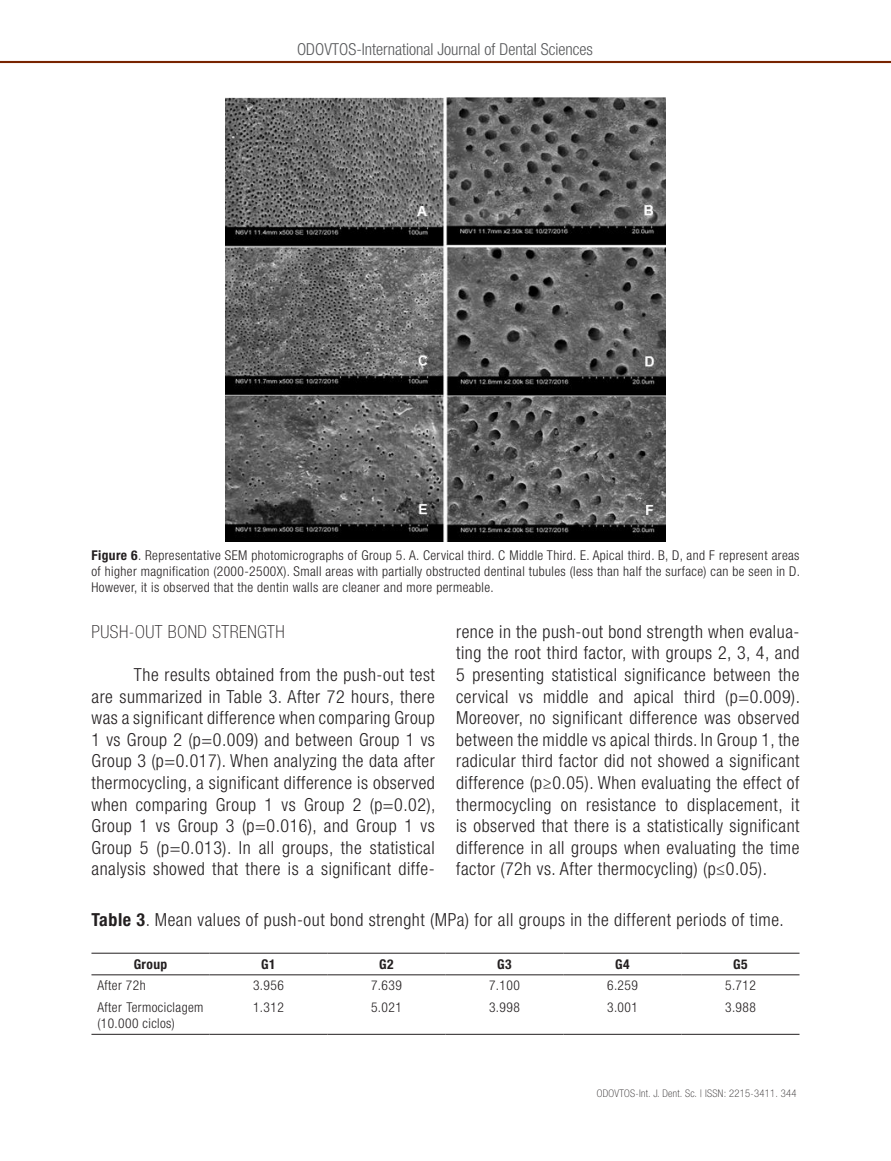
<style>
.page{position:relative;width:891px;height:1161px;background:#fff}
.page>*{position:absolute;margin:0;border:0;box-sizing:border-box;transform-origin:0 0}
.Texto_general_con_sa{font:300 condensed 18px/21.6px "Helvetica Neue LT Std";letter-spacing:.03em;color:#231f20;text-align:justify}
.Texto_general_sin_sa{font:300 condensed 18px "Helvetica Neue LT Std";letter-spacing:.03em;color:#231f20}
.Subtítulo_2{font:100 condensed 18px "Helvetica Neue LT Std";letter-spacing:.03em;color:#231f20}
.t1{font:300 condensed 16.5px "Helvetica Neue LT Std";color:#57585a}
.fuentes_de_tablas{font:300 condensed 13.5px/16.2px "Helvetica Neue LT Std";letter-spacing:.03em;color:#231f20;text-align:justify}
.tablas{font:300 condensed 13.5px/16.2px "Helvetica Neue LT Std";letter-spacing:.03em;color:#231f20}
.tablas-2{font:700 condensed 13.5px "Helvetica Neue LT Std";letter-spacing:.03em;color:#231f20}
.t2{font:100 condensed 10.5px "Helvetica Neue LT Std";letter-spacing:.03em;color:#231f20}
.s1{font-weight:700}
</style>
<div class="page">
<hr style="left:0;top:61px;width:891px;height:2px;background:#782400">
<hr style="left:91px;top:953px;width:118px;height:1px;background:#231f20">
<hr style="left:209px;top:953px;width:118px;height:1px;background:#231f20">
<hr style="left:327px;top:953px;width:119px;height:1px;background:#231f20">
<hr style="left:446px;top:953px;width:118px;height:1px;background:#231f20">
<hr style="left:564px;top:953px;width:118px;height:1px;background:#231f20">
<hr style="left:682px;top:953px;width:118px;height:1px;background:#231f20">
<hr style="left:91px;top:974px;width:118px;height:1px;background:#231f20">
<hr style="left:209px;top:974px;width:118px;height:1px;background:#231f20">
<hr style="left:327px;top:974px;width:119px;height:1px;background:#231f20">
<hr style="left:446px;top:974px;width:118px;height:1px;background:#231f20">
<hr style="left:564px;top:974px;width:118px;height:1px;background:#231f20">
<hr style="left:682px;top:974px;width:118px;height:1px;background:#231f20">
<hr style="left:91px;top:1034px;width:118px;height:1px;background:#231f20">
<hr style="left:209px;top:1034px;width:118px;height:1px;background:#231f20">
<hr style="left:327px;top:1034px;width:119px;height:1px;background:#231f20">
<hr style="left:446px;top:1034px;width:118px;height:1px;background:#231f20">
<hr style="left:564px;top:1034px;width:118px;height:1px;background:#231f20">
<hr style="left:682px;top:1034px;width:118px;height:1px;background:#231f20">
<img style="left:226px;top:98px;width:439px;height:444px">
<p class="t1" style="left:297px;top:39px;width:297px">ODOVTOS-International Journal of Dental Sciences</p>
<p class="fuentes_de_tablas" style="left:91px;top:547px;width:710px"><span class="s1">Figure 6</span>. Representative SEM photomicrographs of Group 5. A. Cervical third. C Middle Third. E. Apical third. B, D, and F represent areas of higher magnification (2000-2500X). Small areas with partially obstructed dentinal tubules (less than half the surface) can be seen in D.<br>However, it is observed that the dentin walls are cleaner and more permeable.</p>
<p class="Subtítulo_2" style="left:91px;top:621px;width:195px">PUSH-OUT BOND STRENGTH</p>
<p class="Texto_general_con_sa" style="left:91px;top:664px;width:346px;text-indent:43px">The results obtained from the push-out test are summarized in Table 3. After 72 hours, there was a significant difference when comparing Group 1 vs Group 2 (p=0.009) and between Group 1 vs Group 3 (p=0.017). When analyzing the data after thermocycling, a significant difference is observed when comparing Group 1 vs Group 2 (p=0.02), Group 1 vs Group 3 (p=0.016), and Group 1 vs Group 5 (p=0.013). In all groups, the statistical analysis showed that there is a significant diffe-</p>
<p class="Texto_general_con_sa" style="left:456px;top:620px;width:346px">rence in the push-out bond strength when evalua&shy;ting the root third factor, with groups 2, 3, 4, and 5 presenting statistical significance between the cervical vs middle and apical third (p=0.009).<br>Moreover, no significant difference was observed between the middle vs apical thirds. In Group 1, the radicular third factor did not showed a significant difference (p≥0.05). When evaluating the effect of thermocycling on resistance to displacement, it is observed that there is a statistically significant difference in all groups when evaluating the time factor (72h vs. After thermocycling) (p≤0.05).</p>
<p class="Texto_general_sin_sa" style="left:91px;top:909px;width:694px"><span class="s1">Table 3</span>. Mean values of push-out bond strenght (MPa) for all groups in the different periods of time.</p>
<p class="tablas-2" style="left:134px;top:956px;width:35px">Group</p>
<p class="tablas-2" style="left:261px;top:956px;width:16px">G1</p>
<p class="tablas-2" style="left:379px;top:956px;width:16px">G2</p>
<p class="tablas-2" style="left:497px;top:956px;width:16px">G3</p>
<p class="tablas-2" style="left:615px;top:956px;width:16px">G4</p>
<p class="tablas-2" style="left:733px;top:956px;width:16px">G5</p>
<p class="tablas" style="left:97px;top:978px;width:50px">After 72h</p>
<p class="tablas" style="left:253px;top:978px;width:32px">3.956</p>
<p class="tablas" style="left:371px;top:978px;width:32px">7.639</p>
<p class="tablas" style="left:489px;top:978px;width:32px">7.100</p>
<p class="tablas" style="left:607px;top:978px;width:32px">6.259</p>
<p class="tablas" style="left:725px;top:978px;width:32px">5.712</p>
<p class="tablas" style="left:97px;top:999px;width:108px">After Termociclagem (10.000 ciclos)</p>
<p class="tablas" style="left:253px;top:999px;width:32px">1.312</p>
<p class="tablas" style="left:371px;top:999px;width:32px">5.021</p>
<p class="tablas" style="left:489px;top:999px;width:32px">3.998</p>
<p class="tablas" style="left:607px;top:999px;width:32px">3.001</p>
<p class="tablas" style="left:725px;top:999px;width:32px">3.988</p>
<p class="t2" style="left:597px;top:1087px;width:201px">ODOVTOS-Int. J. Dent. Sc. | ISSN: 2215-3411. 344</p>
</div>
